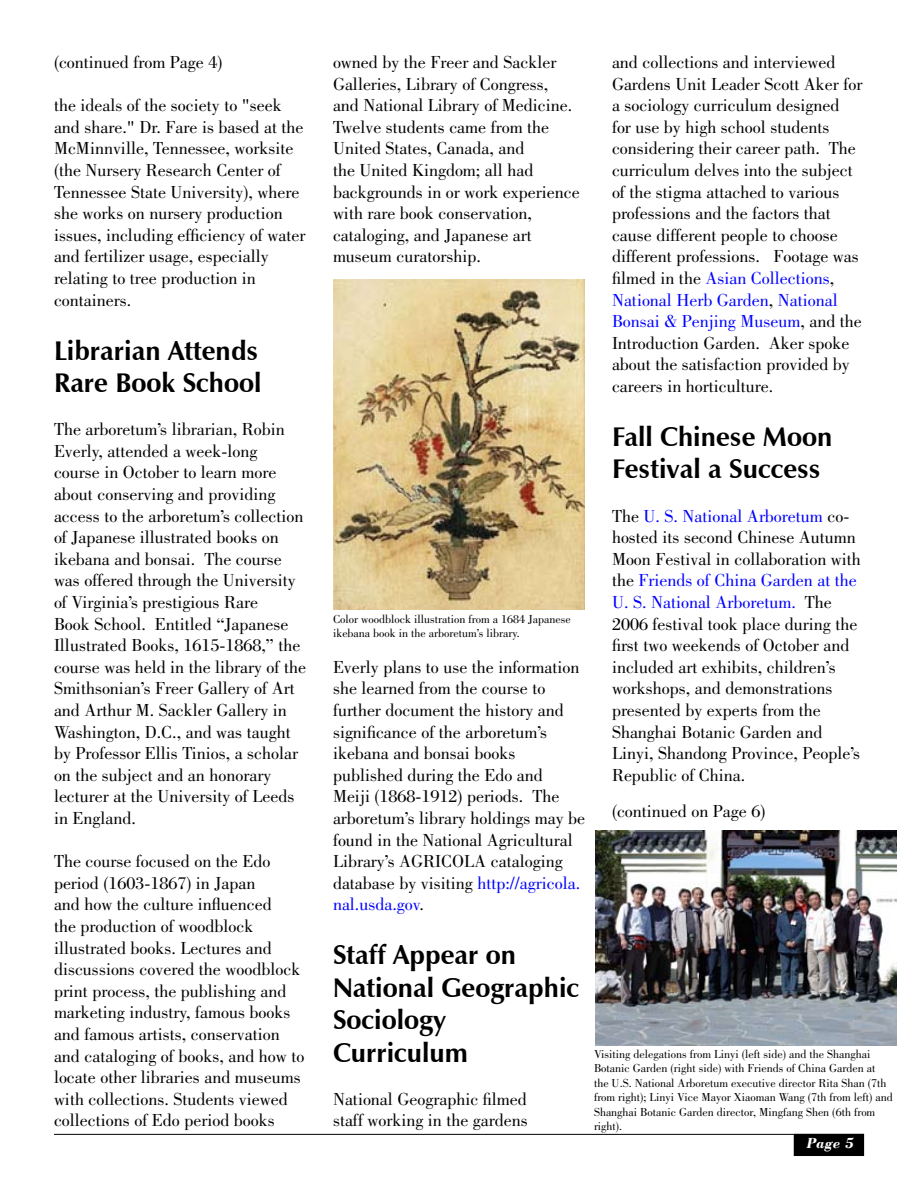
<style>
.page{position:relative;width:918px;height:1188px;background:#fff}
.page>*{position:absolute;margin:0;border:0;box-sizing:border-box;transform-origin:0 0}
.t1{font:700 27px/32.4px "Zapf Humanist 601 BT";color:#000}
.t2{font:18px/21.6px "Bodoni";color:#000}
.t3{font:italic 700 15px "Bodoni";color:#fff}
.t4{font:12px/14.4px "Bodoni";color:#000}
.s1{color:#00f}
</style>
<div class="page">
<hr style="left:54px;top:1134px;width:810px;height:1px;background:#000">
<div style="left:794px;top:1134px;width:70px;height:22px;background:#000"></div>
<img style="left:333px;top:280px;width:252px;height:330px">
<img style="left:596px;top:830px;width:300px;height:216px">
<p class="t2" style="left:54px;top:51px;width:170px">(continued from Page 4)</p>
<p class="t2" style="left:54px;top:94px;width:253px">the ideals of the society to "seek and share." Dr. Fare is based at the<br>McMinnville, Tennessee, worksite (the Nursery Research Center of<br>Tennessee State University), where she works on nursery production issues, including efficiency of water and fertilizer usage, especially relating to tree production in containers.</p>
<p class="t1" style="left:54px;top:334px;width:209px">Librarian Attends<br>Rare Book School</p>
<p class="t2" style="left:54px;top:418px;width:254px">The arboretum’s librarian, Robin<br>Everly, attended a week-long course in October to learn more about conserving and providing access to the arboretum’s collection of Japanese illustrated books on ikebana and bonsai. The course was offered through the University of Virginia’s prestigious Rare<br>Book School. Entitled “Japanese<br>Illustrated Books, 1615-1868,” the course was held in the library of the<br>Smithsonian’s Freer Gallery of Art and Arthur M. Sackler Gallery in<br>Washington, D.C., and was taught by Professor Ellis Tinios, a scholar on the subject and an honorary lecturer at the University of Leeds in England.</p>
<p class="t2" style="left:54px;top:850px;width:252px">The course focused on the Edo period (1603-1867) in Japan<br>and how the culture influenced<br>the production of woodblock illustrated books. Lectures and discussions covered the woodblock print process, the publishing and marketing industry, famous books and famous artists, conservation and cataloging of books, and how to locate other libraries and museums with collections. Students viewed collections of Edo period books</p>
<p class="t2" style="left:333px;top:51px;width:248px">owned by the Freer and Sackler<br>Galleries, Library of Congress,<br>and National Library of Medicine.<br>Twelve students came from the<br>United States, Canada, and<br>the United Kingdom; all had backgrounds in or work experience with rare book conservation, cataloging, and Japanese art museum curatorship.</p>
<p class="t4" style="left:333px;top:612px;width:239px">Color woodblock illustration from a 1684 Japanese ikebana book in the arboretum’s library.</p>
<p class="t2" style="left:333px;top:656px;width:254px">Everly plans to use the information she learned from the course to further document the history and significance of the arboretum’s ikebana and bonsai books published during the Edo and<br>Meiji (1868-1912) periods. The arboretum’s library holdings may be found in the National Agricultural<br>Library’s AGRICOLA cataloging database by visiting <span class="s1">http://agricola. nal.usda.gov</span>.</p>
<p class="t1" style="left:333px;top:939px;width:248px">Staff Appear on<br>National Geographic<br>Sociology<br>Curriculum</p>
<p class="t2" style="left:333px;top:1088px;width:196px">National Geographic filmed staff working in the gardens</p>
<p class="t2" style="left:612px;top:51px;width:252px">and collections and interviewed Gardens Unit Leader Scott Aker for a sociology curriculum designed for use by high school students considering their career path. The curriculum delves into the subject of the stigma attached to various professions and the factors that cause different people to choose different professions. Footage was filmed in the <span class="s1">Asian Collections</span>, <span class="s1">National Herb Garden</span>, <span class="s1">National Bonsai &amp; Penjing Museum</span>, and the Introduction Garden. Aker spoke about the satisfaction provided by careers in horticulture.</p>
<p class="t1" style="left:612px;top:420px;width:222px">Fall Chinese Moon<br>Festival a Success</p>
<p class="t2" style="left:612px;top:505px;width:250px">The <span class="s1">U. S. National Arboretum</span> co&shy;hosted its second Chinese Autumn<br>Moon Festival in collaboration with the <span class="s1">Friends of China Garden at the<br>U. S. National Arboretum.</span> The<br>2006 festival took place during the first two weekends of October and included art exhibits, children’s workshops, and demonstrations presented by experts from the<br>Shanghai Botanic Garden and<br>Linyi, Shandong Province, People’s<br>Republic of China.</p>
<p class="t2" style="left:612px;top:800px;width:155px">(continued on Page 6)</p>
<p class="t4" style="left:594px;top:1047px;width:300px">Visiting delegations from Linyi (left side) and the Shanghai Botanic Garden (right side) with Friends of China Garden at the U.S. National Arboretum executive director Rita Shan (7th from right); Linyi Vice Mayor Xiaoman Wang (7th from left) and Shanghai Botanic Garden director, Mingfang Shen (6th from right).</p>
<p class="t3" style="left:806px;top:1134px;width:49px">Page 5</p>
</div>
